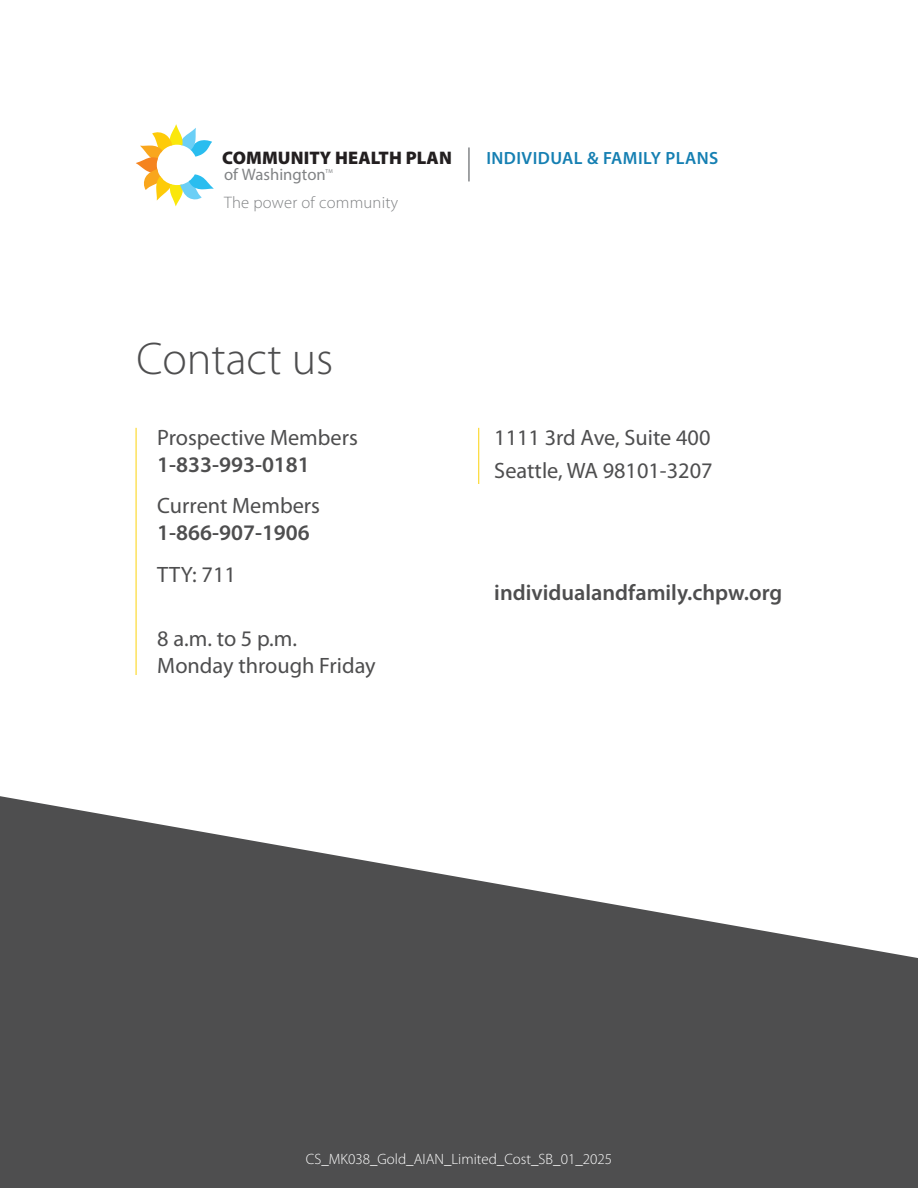
<style>
.page{position:relative;width:918px;height:1188px;background:#fff}
.page>*{position:absolute;margin:0;border:0;box-sizing:border-box;transform-origin:0 0}
.t1{font:300 46.05px "Myriad Pro";color:#4e4e4f}
.t2{font:22.35px/27.2px "Myriad Pro";color:#4e4e4f}
.t3{font:600 22.35px "Myriad Pro";color:#4e4e4f}
.t4{font:900 18.3px "Myriad Pro";letter-spacing:.005em;color:#231f20}
.t5{font:600 17.7px "Myriad Pro";letter-spacing:.025em;color:#157fb2}
.t6{font:300 16.65px "Myriad Pro";letter-spacing:.015em;color:#818385}
.t7{font:16.65px "Myriad Pro";color:#818385}
.t8{font:300 15px "Myriad Pro";color:#fff}
.t9{font:5.55px "Myriad Pro";color:#818385}
.s1{font-weight:600}
</style>
<div class="page">
<svg style="left:0;top:796px;width:918px;height:392px;fill:#4e4e4f"></svg>
<svg style="left:136px;top:124px;width:78px;height:82px"></svg>
<hr style="left:468px;top:147px;width:2px;height:34px;background:#939598">
<hr style="left:136px;top:428px;width:1px;height:247px;background:#fcd30b">
<hr style="left:478px;top:428px;width:1px;height:56px;background:#fcd30b">
<p class="t4" style="left:222px;top:148px;width:231px">COMMUNITY HEALTH PLAN</p>
<p class="t7" style="left:224px;top:164px;width:103px">of Washington</p>
<p class="t9" style="left:326px;top:167px;width:9px">TM</p>
<p class="t6" style="left:224px;top:193px;width:176px">The power of community</p>
<p class="t5" style="left:486px;top:148px;width:234px">INDIVIDUAL &amp; FAMILY PLANS</p>
<p class="t1" style="left:136px;top:333px;width:198px">Contact us</p>
<p class="t2" style="left:157px;top:424px;width:202px">Prospective Members<br><span class="s1">1-833-993-0181</span></p>
<p class="t2" style="left:157px;top:492px;width:164px">Current Members<br><span class="s1">1-866-907-1906</span></p>
<p class="t2" style="left:157px;top:561px;width:80px">TTY: 711</p>
<p class="t2" style="left:157px;top:626px;width:220px">8 a.m. to 5 p.m.<br>Monday through Friday</p>
<p class="t2" style="left:494px;top:421px;width:220px;line-height:33.5px">1111 3rd Ave, Suite 400<br>Seattle, WA 98101-3207</p>
<p class="t3" style="left:494px;top:580px;width:289px">individualandfamily.chpw.org</p>
<p class="t8" style="left:306px;top:1151px;width:308px">CS_MK038_Gold_AIAN_Limited_Cost_SB_01_2025</p>
</div>
